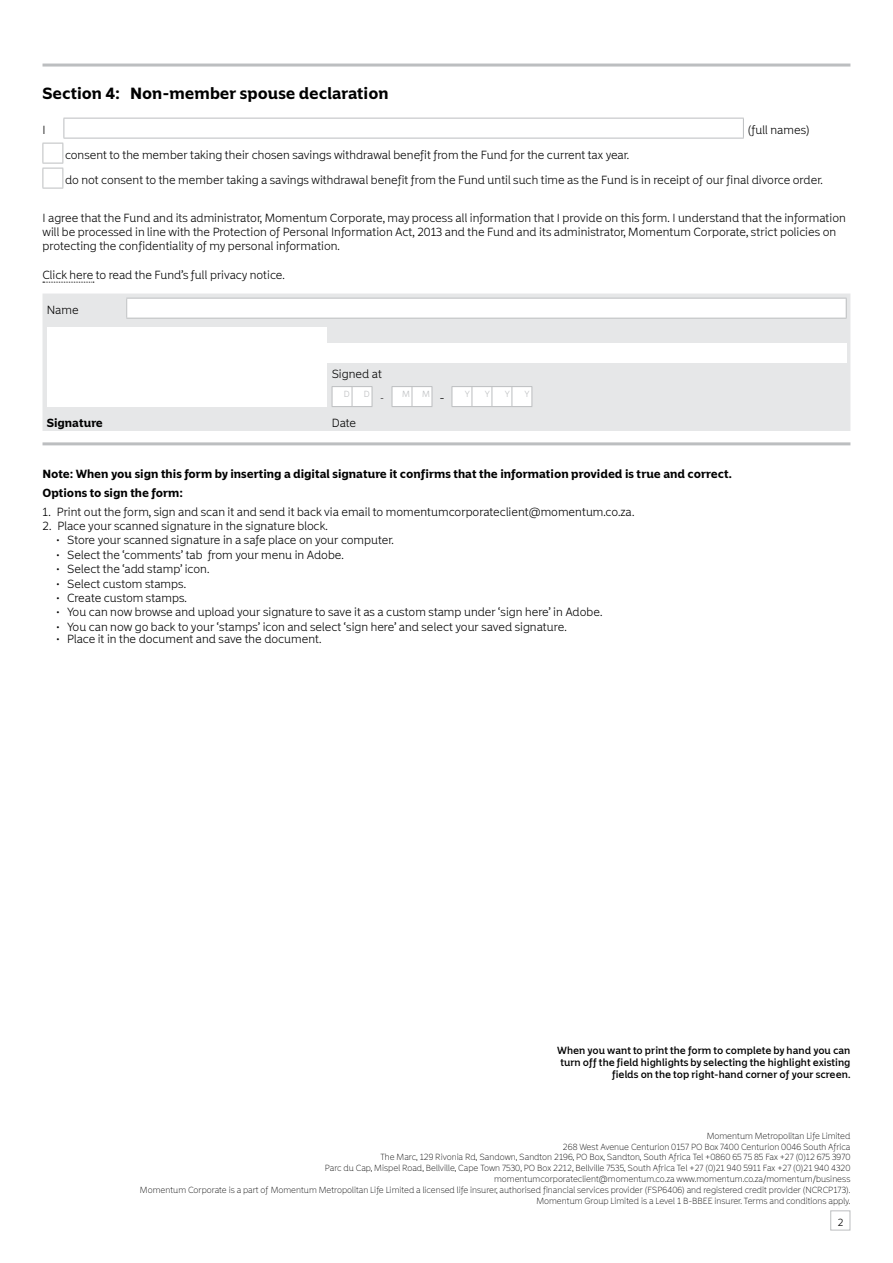
<style>
.page{position:relative;width:893px;height:1263px;background:#fff}
.page>*{position:absolute;margin:0;border:0;box-sizing:border-box;transform-origin:0 0}
.t1{font:700 16.5px "The Curve";color:#000}
.t2{font:300 12px/14.4px "The Curve";color:#000}
.t3{font:700 12px/18.6px "The Curve";color:#000}
.t4{font:500 10.5px/12px "The Curve";color:#000;text-align:right}
.t5{font:300 10.5px "The Curve";color:#000}
.t6{font:200 9px/10.8px "The Curve";color:#000;text-align:right}
.t7{font:300 9px "The Curve";color:#bcbec0}
.s1{color:#000}
.s2{font-size:12px;color:#000}
</style>
<div class="page">
<svg style="left:43px;top:282px;width:51px;height:1px"></svg>
<hr style="left:43px;top:64px;width:807px;height:3px;background:#bcbec0">
<hr style="left:64px;top:118px;width:680px;height:1px;background:#bcbec0">
<svg style="left:743px;top:118px;width:1px;height:20px"></svg>
<hr style="left:64px;top:138px;width:680px;height:1px;background:#bcbec0">
<svg style="left:43px;top:118px;width:22px;height:71px"></svg>
<div style="left:43px;top:293px;width:807px;height:138px;background:#e6e7e8"></div>
<div style="left:127px;top:298px;width:719px;height:20px;background:#fff"></div>
<hr style="left:126px;top:298px;width:721px;height:1px;background:#bcbec0">
<svg style="left:126px;top:299px;width:1px;height:19px"></svg>
<svg style="left:846px;top:299px;width:1px;height:19px"></svg>
<hr style="left:126px;top:318px;width:721px;height:1px;background:#bcbec0">
<div style="left:47px;top:327px;width:280px;height:80px;background:#fff"></div>
<div style="left:327px;top:343px;width:520px;height:19px;background:#fff"></div>
<svg style="left:332px;top:386px;width:200px;height:21px"></svg>
<hr style="left:43px;top:442px;width:807px;height:3px;background:#bcbec0">
<div style="left:830px;top:1210px;width:20px;height:20px;background:#fff;border:1px solid #bcbec0"></div>
<h1 class="t1" style="left:43px;top:83px;width:348px">Section 4: Non-member spouse declaration</h1>
<p class="t2" style="left:43px;top:122px;width:5px">I</p>
<p class="t2" style="left:748px;top:122px;width:64px">(full names)</p>
<p class="t2" style="left:65px;top:142px;width:759px;line-height:25px">consent to the member taking their chosen savings withdrawal benefit from the Fund for the current tax year.<br>do not consent to the member taking a savings withdrawal benefit from the Fund until such time as the Fund is in receipt of our final divorce order.</p>
<p class="t2" style="left:43px;top:210px;width:805px">I agree that the Fund and its administrator, Momentum Corporate, may process all information that I provide on this form. I understand that the information will be processed in line with the Protection of Personal Information Act, 2013 and the Fund and its administrator, Momentum Corporate, strict policies on protecting the confidentiality of my personal information.</p>
<p class="t2" style="left:43px;top:268px;width:244px">Click here to read the Fund’s full privacy notice.</p>
<p class="t2" style="left:47px;top:302px;width:33px">Name</p>
<p class="t2" style="left:332px;top:366px;width:52px">Signed at</p>
<p class="t7" style="left:344px;top:389px;width:8px">D</p>
<p class="t7" style="left:364px;top:389px;width:22px">D <span class="s1">-</span></p>
<p class="t7" style="left:402px;top:389px;width:9px">M</p>
<p class="t7" style="left:422px;top:389px;width:24px">M <span class="s2">-</span></p>
<p class="t7" style="left:465px;top:389px;width:7px">Y</p>
<p class="t7" style="left:485px;top:389px;width:7px">Y</p>
<p class="t7" style="left:505px;top:389px;width:7px">Y</p>
<p class="t7" style="left:525px;top:389px;width:7px">Y</p>
<p class="t3" style="left:47px;top:413px;width:58px">Signature</p>
<p class="t2" style="left:332px;top:415px;width:26px">Date</p>
<p class="t3" style="left:43px;top:465px;width:691px">Note: When you sign this form by inserting a digital signature it confirms that the information provided is true and correct.<br>Options to sign the form:</p>
<p class="t2" style="left:43px;top:504px;width:593px">1. Print out the form, sign and scan it and send it back via email to momentumcorporateclient@momentum.co.za.</p>
<p class="t2" style="left:43px;top:518px;width:287px">2. Place your scanned signature in the signature block.</p>
<p class="t2" style="left:55px;top:533px;width:340px">• Store your scanned signature in a safe place on your computer.</p>
<p class="t2" style="left:55px;top:547px;width:290px">• Select the ‘comments’ tab from your menu in Adobe.</p>
<p class="t2" style="left:55px;top:562px;width:156px">• Select the ‘add stamp’ icon.</p>
<p class="t2" style="left:55px;top:576px;width:132px">• Select custom stamps.</p>
<p class="t2" style="left:55px;top:590px;width:133px">• Create custom stamps.</p>
<p class="t2" style="left:55px;top:605px;width:549px">• You can now browse and upload your signature to save it as a custom stamp under ‘sign here’ in Adobe.</p>
<p class="t2" style="left:55px;top:619px;width:513px">• You can now go back to your ‘stamps’ icon and select ‘sign here’ and select your saved signature.</p>
<p class="t2" style="left:55px;top:631px;width:268px">• Place it in the document and save the document.</p>
<p class="t4" style="left:557px;top:1044px;width:295px">When you want to print the form to complete by hand you can turn off the field highlights by selecting the highlight existing fields on the top right-hand corner of your screen.</p>
<p class="t6" style="left:140px;top:1130px;width:712px">Momentum Metropolitan Life Limited<br>268 West Avenue Centurion 0157 PO Box 7400 Centurion 0046 South Africa<br>The Marc, 129 Rivonia Rd, Sandown, Sandton 2196, PO Box, Sandton, South Africa Tel +0860 65 75 85 Fax +27 (0)12 675 3970<br>Parc du Cap, Mispel Road, Bellville, Cape Town 7530, PO Box 2212, Bellville 7535, South Africa Tel +27 (0)21 940 5911 Fax +27 (0)21 940 4320<br>momentumcorporateclient@momentum.co.za www.momentum.co.za/momentum/business<br>Momentum Corporate is a part of Momentum Metropolitan Life Limited a licensed life insurer, authorised financial services provider (FSP6406) and registered credit provider (NCRCP173).<br>Momentum Group Limited is a Level 1 B-BBEE insurer. Terms and conditions apply.</p>
<p class="t5" style="left:838px;top:1216px;width:7px">2</p>
</div>
